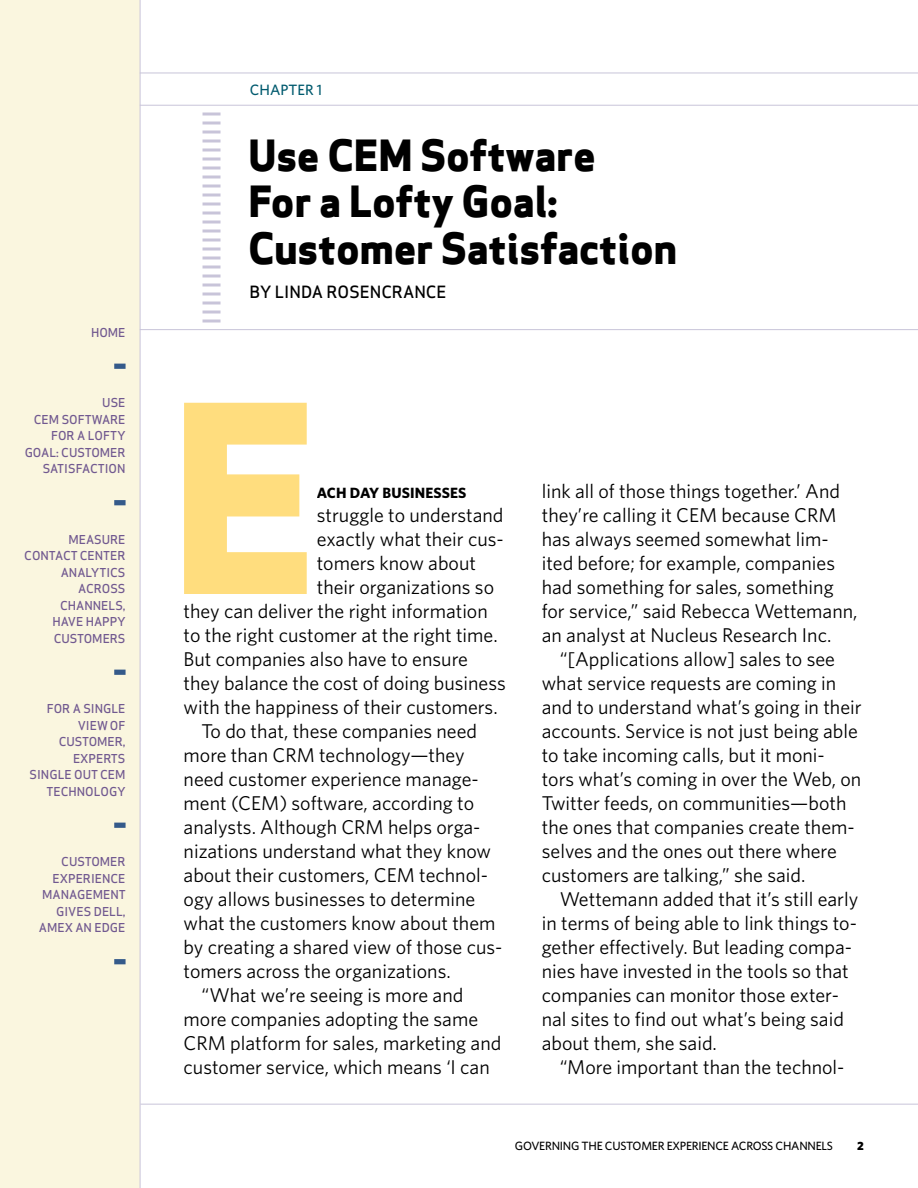
<style>
.page{position:relative;width:918px;height:1188px;background:#fff}
.page>*{position:absolute;margin:0;border:0;box-sizing:border-box;transform-origin:0 0}
.t1{font:800 255px "Apex Sans";color:#ffdd7e}
.t2{font:800 42px/46.5px "Apex Sans";letter-spacing:-.01em;color:#000}
.t3{font:19.95px/24px "Whitney";color:#000}
.t4{font:500 16.5px "Apex Sans";color:#000}
.t5{font:500 15px "Whitney";color:#005a6e}
.t6{font:700 14.85px "Whitney";letter-spacing:.01em;color:#000}
.t7{font:500 12px/16.5px "Apex Sans";color:#715990;text-align:right}
.t8{font:500 12px "Whitney";letter-spacing:-.02em;color:#000}
.t9{font:900 12px "Whitney";color:#000}
</style>
<div class="page">
<div style="left:0;top:0;width:140px;height:1188px;background:#faf6df"></div>
<hr style="left:140px;top:0;width:1px;height:1188px;background:#c8c4d9">
<hr style="left:140px;top:329px;width:778px;height:1px;background:#c8c4d9">
<hr style="left:140px;top:1104px;width:778px;height:1px;background:#c8c4d9">
<hr style="left:203px;top:131px;width:18px;height:3px;background:#c8c4d9">
<hr style="left:203px;top:122px;width:18px;height:3px;background:#c8c4d9">
<hr style="left:203px;top:140px;width:18px;height:3px;background:#c8c4d9">
<hr style="left:203px;top:149px;width:18px;height:3px;background:#c8c4d9">
<hr style="left:203px;top:158px;width:18px;height:3px;background:#c8c4d9">
<hr style="left:203px;top:167px;width:18px;height:3px;background:#c8c4d9">
<hr style="left:203px;top:176px;width:18px;height:3px;background:#c8c4d9">
<hr style="left:203px;top:185px;width:18px;height:3px;background:#c8c4d9">
<hr style="left:203px;top:194px;width:18px;height:3px;background:#c8c4d9">
<hr style="left:203px;top:203px;width:18px;height:3px;background:#c8c4d9">
<hr style="left:203px;top:212px;width:18px;height:3px;background:#c8c4d9">
<hr style="left:203px;top:221px;width:18px;height:3px;background:#c8c4d9">
<hr style="left:203px;top:230px;width:18px;height:3px;background:#c8c4d9">
<hr style="left:203px;top:239px;width:18px;height:3px;background:#c8c4d9">
<hr style="left:203px;top:248px;width:18px;height:3px;background:#c8c4d9">
<hr style="left:203px;top:257px;width:18px;height:3px;background:#c8c4d9">
<hr style="left:203px;top:266px;width:18px;height:3px;background:#c8c4d9">
<hr style="left:203px;top:275px;width:18px;height:3px;background:#c8c4d9">
<hr style="left:203px;top:284px;width:18px;height:3px;background:#c8c4d9">
<hr style="left:203px;top:293px;width:18px;height:3px;background:#c8c4d9">
<hr style="left:203px;top:302px;width:18px;height:3px;background:#c8c4d9">
<hr style="left:203px;top:311px;width:18px;height:3px;background:#c8c4d9">
<hr style="left:203px;top:320px;width:18px;height:3px;background:#c8c4d9">
<hr style="left:140px;top:105px;width:778px;height:1px;background:#c8c4d9">
<hr style="left:140px;top:73px;width:778px;height:1px;background:#c8c4d9">
<hr style="left:203px;top:113px;width:18px;height:3px;background:#c8c4d9">
<div style="left:114px;top:364px;width:12px;height:5px;background:#345a8a"></div>
<div style="left:114px;top:500px;width:12px;height:5px;background:#345a8a"></div>
<div style="left:114px;top:670px;width:12px;height:5px;background:#345a8a"></div>
<div style="left:114px;top:823px;width:12px;height:5px;background:#345a8a"></div>
<div style="left:114px;top:959px;width:12px;height:5px;background:#345a8a"></div>
<p class="t7" style="left:91px;top:322px;width:36px">HOME</p>
<p class="t7" style="left:25px;top:393px;width:103px">USE<br>CEM SOFTWARE<br>FOR A LOFTY<br>GOAL: CUSTOMER<br>SATISFACTION</p>
<p class="t7" style="left:24px;top:529px;width:103px">M EASU RE<br>CONTACT CENTER<br>ANALYTICS<br>ACROSS<br>CHANNELS,<br>HAVE HAPPY<br>CUSTOMERS</p>
<p class="t7" style="left:47px;top:699px;width:80px">FOR A SINGLE</p>
<p class="t7" style="left:78px;top:715px;width:49px">VIEW OF</p>
<p class="t7" style="left:59px;top:732px;width:68px">CUSTOMER,</p>
<p class="t7" style="left:73px;top:748px;width:54px">EXPERTS</p>
<p class="t7" style="left:30px;top:765px;width:88px">SINGLE OUT CEM</p>
<p class="t7" style="left:46px;top:781px;width:81px">TECH NOLOGY</p>
<p class="t7" style="left:61px;top:852px;width:66px">CUSTOMER</p>
<p class="t7" style="left:53px;top:868px;width:74px">EXPERIENCE</p>
<p class="t7" style="left:42px;top:885px;width:85px">MANAG EMENT</p>
<p class="t7" style="left:56px;top:901px;width:71px">GIVES DELL,</p>
<p class="t7" style="left:39px;top:918px;width:64px">AMEX AN EDG</p>
<p class="t7" style="left:118px;top:918px;width:9px">E</p>
<p class="t5" style="left:250px;top:80px;width:74px">C HAPTER 1</p>
<h2 class="t2" style="left:248px;top:132px;width:431px">Use CEM Software<br>For a Lofty Goal:<br>Customer Satisfaction</h2>
<p class="t4" style="left:250px;top:277px;width:198px">BY LINDA ROSENCRANCE</p>
<h1 class="t1" style="left:168px;top:333px;width:153px">E</h1>
<p class="t6" style="left:317px;top:484px;width:151px">ACH DAY BUSINESSES</p>
<p class="t3" style="left:317px;top:503px;width:188px">struggle to understand</p>
<p class="t3" style="left:317px;top:527px;width:188px">exactly what their cus-</p>
<p class="t3" style="left:317px;top:551px;width:161px">tomers know about</p>
<p class="t3" style="left:317px;top:575px;width:179px">their organizations so</p>
<p class="t3" style="left:184px;top:599px;width:306px">they can deliver the right information</p>
<p class="t3" style="left:184px;top:623px;width:316px">to the right customer at the right time.</p>
<p class="t3" style="left:184px;top:647px;width:286px">But companies also have to ensure</p>
<p class="t3" style="left:184px;top:671px;width:324px">they balance the cost of doing business</p>
<p class="t3" style="left:184px;top:695px;width:316px">with the happiness of their customers.</p>
<p class="t3" style="left:202px;top:719px;width:277px">To do that, these companies need</p>
<p class="t3" style="left:184px;top:743px;width:283px">more than CRM technology—they</p>
<p class="t3" style="left:184px;top:767px;width:297px">need customer experience manage-</p>
<p class="t3" style="left:184px;top:791px;width:292px">ment (CEM) software, according to</p>
<p class="t3" style="left:184px;top:815px;width:298px">analysts. Although CRM helps orga-</p>
<p class="t3" style="left:184px;top:839px;width:309px">nizations understand what they know</p>
<p class="t3" style="left:184px;top:863px;width:306px">about their customers, CEM technol-</p>
<p class="t3" style="left:184px;top:887px;width:293px">ogy allows businesses to determine</p>
<p class="t3" style="left:184px;top:911px;width:313px">what the customers know about them</p>
<p class="t3" style="left:184px;top:935px;width:320px">by creating a shared view of those cus-</p>
<p class="t3" style="left:184px;top:959px;width:269px">tomers across the organizations.</p>
<p class="t3" style="left:202px;top:983px;width:263px">“What we’re seeing is more and</p>
<p class="t3" style="left:184px;top:1007px;width:296px">more companies adopting the same</p>
<p class="t3" style="left:184px;top:1031px;width:319px">CRM platform for sales, marketing and</p>
<p class="t3" style="left:184px;top:1055px;width:308px">customer service, which means ‘I can</p>
<p class="t3" style="left:542px;top:479px;width:317px">link all of those things together.’ And they’re calling it CEM because CRM has always seemed somewhat lim&shy;ited before; for example, companies had something for sales, something for service,” said Rebecca Wettemann, an analyst at Nucleus Research Inc.</p>
<p class="t3" style="left:542px;top:647px;width:321px;text-indent:18px">“[Applications allow] sales to see what service requests are coming in and to understand what’s going in their accounts. Service is not just being able to take incoming calls, but it moni&shy;tors what’s coming in over the Web, on Twitter feeds, on communities—both the ones that companies create them&shy;selves and the ones out there where customers are talking,” she said.</p>
<p class="t3" style="left:542px;top:887px;width:318px;text-indent:18px">Wettemann added that it’s still early in terms of being able to link things to&shy;gether effectively. But leading compa&shy;nies have invested in the tools so that companies can monitor those exter&shy;nal sites to find out what’s being said about them, she said.</p>
<p class="t3" style="left:560px;top:1055px;width:286px">“More important than the technol-</p>
<p class="t8" style="left:515px;top:1138px;width:320px">GOVERNING THE CUSTOMER EXPERIENCE ACROSS CHANNELS</p>
<p class="t9" style="left:857px;top:1138px;width:8px">2</p>
</div>
